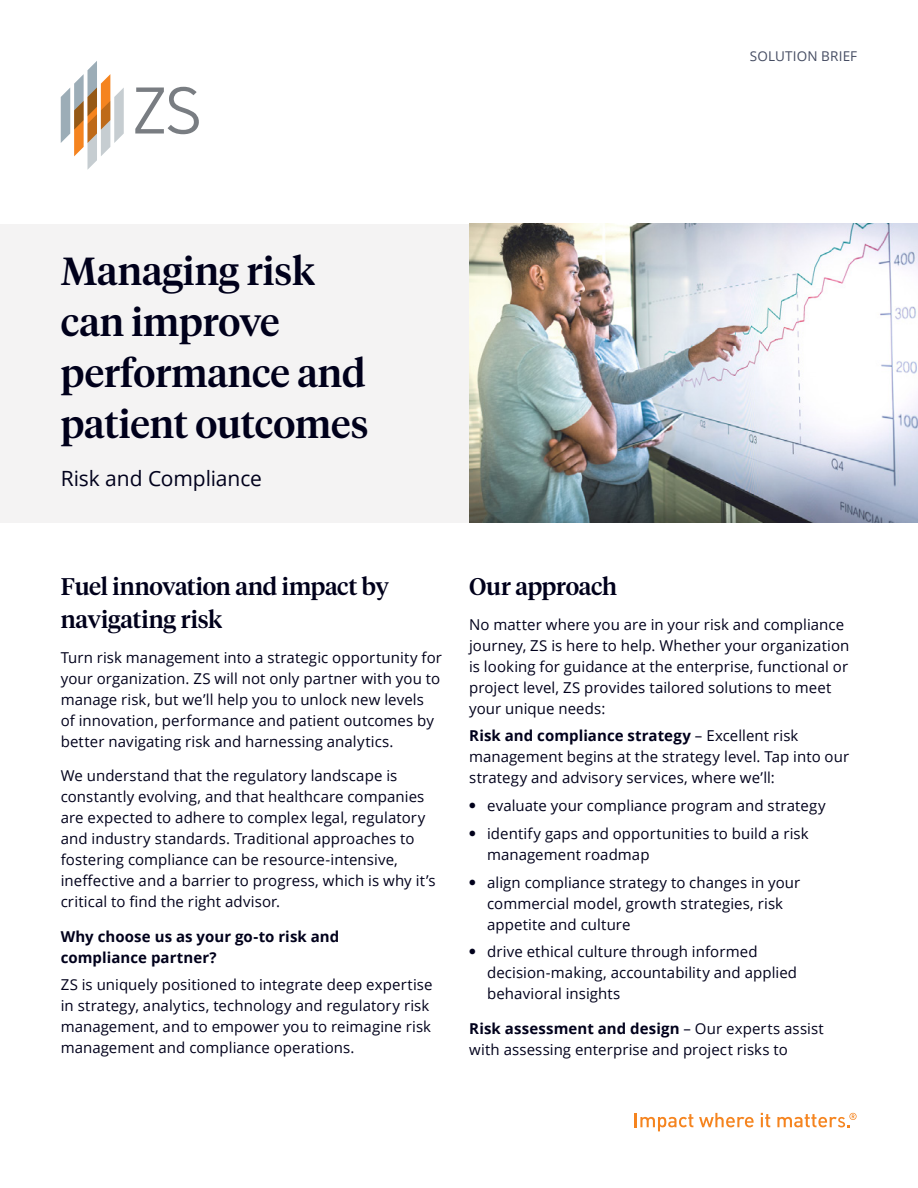
<style>
.page{position:relative;width:918px;height:1188px;background:#fff}
.page>*{position:absolute;margin:0;border:0;box-sizing:border-box;transform-origin:0 0}
.t1{font:500 39px/51px "Tiempos Headline";color:#00001b}
.t2{font:500 24px/33px "Tiempos Headline";letter-spacing:-.01em;color:#00001b}
.t3{font:21px "Open Sans";letter-spacing:-.005em;color:#00001b}
.t4{font:15px/21px "Open Sans";letter-spacing:.005em;color:#00001b}
.t5{font:700 15px/21px "Open Sans";letter-spacing:.005em;color:#00001b}
.t6{font:13.5px "Open Sans";letter-spacing:.015em;color:#454c62}
.s1{font-weight:700}
.s2{font-family:"Tiempos Headline";font-weight:700;font-size:18px}
</style>
<div class="page">
<svg style="left:635px;top:1113px;width:58px;height:18px"></svg>
<svg style="left:699px;top:1113px;width:55px;height:14px"></svg>
<svg style="left:761px;top:1113px;width:9px;height:14px"></svg>
<svg style="left:777px;top:1113px;width:80px;height:14px"></svg>
<div style="left:0;top:224px;width:918px;height:298px;background:#f4f3f3"></div>
<img style="left:469px;top:224px;width:449px;height:298px">
<svg style="left:135px;top:87px;width:64px;height:47px"></svg>
<svg style="left:61px;top:61px;width:63px;height:109px"></svg>
<p class="t6" style="left:750px;top:47px;width:109px">SOLUTION BRIEF</p>
<h1 class="t1" style="left:61px;top:244px;width:309px">Managing risk can improve performance and patient outcomes</h1>
<h3 class="t3" style="left:61px;top:464px;width:203px">Risk and Compliance</h3>
<h2 class="t2" style="left:61px;top:569px;width:330px">Fuel innovation and impact by navigating risk</h2>
<p class="t4" style="left:61px;top:646px;width:383px">Turn risk management into a strategic opportunity for your organization. ZS will not only partner with you to manage risk, but we’ll help you to unlock new levels<br>of innovation, performance and patient outcomes by better navigating risk and harnessing analytics.</p>
<p class="t4" style="left:61px;top:765px;width:377px">We understand that the regulatory landscape is constantly evolving, and that healthcare companies are expected to adhere to complex legal, regulatory and industry standards. Traditional approaches to fostering compliance can be resource-intensive, ineffective and a barrier to progress, which is why it’s critical to find the right advisor.</p>
<p class="t5" style="left:61px;top:925px;width:280px">Why choose us as your go-to risk and compliance partner?</p>
<p class="t4" style="left:61px;top:974px;width:373px">ZS is uniquely positioned to integrate deep expertise in strategy, analytics, technology and regulatory risk management, and to empower you to reimagine risk management and compliance operations.</p>
<h2 class="t2" style="left:469px;top:569px;width:149px">Our approach</h2>
<p class="t4" style="left:469px;top:613px;width:382px">No matter where you are in your risk and compliance journey, ZS is here to help. Whether your organization is looking for guidance at the enterprise, functional or project level, ZS provides tailored solutions to meet your unique needs:</p>
<p class="t4" style="left:469px;top:725px;width:382px"><span class="s1">Risk and compliance strategy</span> – Excellent risk management begins at the strategy level. Tap into our strategy and advisory services, where we’ll:</p>
<p class="t4" style="left:469px;top:795px;width:358px"><span class="s2">•</span> evaluate your compliance program and strategy</p>
<p class="t4" style="left:487px;top:823px;width:323px;text-indent:-18px"><span class="s2">•</span> identify gaps and opportunities to build a risk management roadmap</p>
<p class="t4" style="left:487px;top:871px;width:315px;text-indent:-18px"><span class="s2">•</span> align compliance strategy to changes in your commercial model, growth strategies, risk appetite and culture</p>
<p class="t4" style="left:487px;top:941px;width:311px;text-indent:-18px"><span class="s2">•</span> drive ethical culture through informed decision-making, accountability and applied behavioral insights</p>
<p class="t4" style="left:469px;top:1018px;width:356px"><span class="s1">Risk assessment and design</span> – Our experts assist with assessing enterprise and project risks to</p>
</div>
